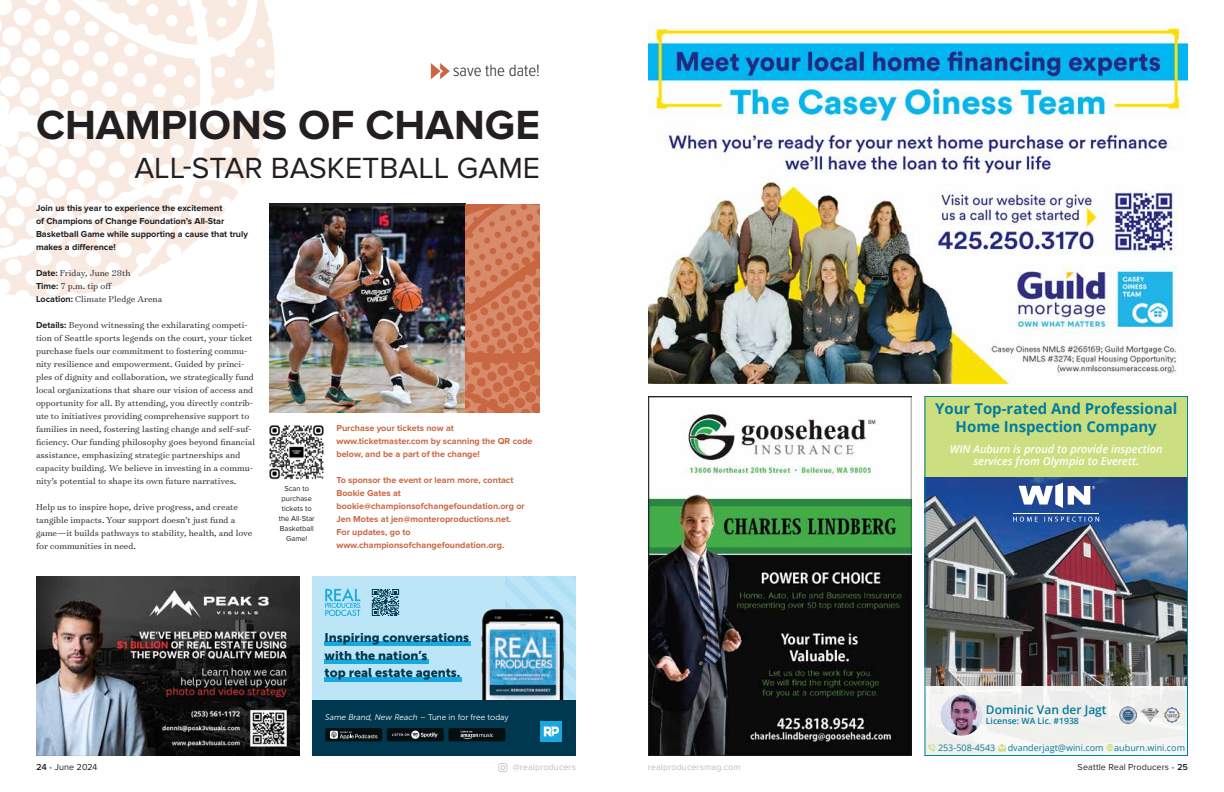
<style>
.page{position:relative;width:1224px;height:792px;background:#fff}
.page>*{position:absolute;margin:0;border:0;box-sizing:border-box;transform-origin:0 0}
.t1{font:700 42.2px "Proxima Nova";color:#231f20}
.t2{font:30.2px "Proxima Nova";color:#231f20}
.t3{font:300 17px "Proxima Nova Cond";color:#231f20}
.t4{font:700 15px/18px "Open Sans";color:#047b9a;text-align:center}
.t5{font:12.6px/17.5px "Museo Sans 900";color:#00394f}
.t6{font:600 12px "Open Sans";color:#047b9a}
.t7{font:italic 600 11px/12px "Open Sans";color:#fff;text-align:center}
.t8{font:300 9.8px/13px "Surveyor Text";color:#231f20}
.t9{font:700 9px/13px "Proxima Nova";color:#c96742}
.t10{font:700 9px/13px "Proxima Nova";color:#231f20}
.t11{font:9px "Open Sans";color:#047b9a}
.t12{font:9px "Proxima Nova";letter-spacing:.01em;color:#231f20}
.t13{font:9px "Proxima Nova";letter-spacing:.01em;color:#bcbec0}
.t14{font:600 8.6px "Open Sans";color:#047b9a}
.t15{font:8.2px "Museo Sans 300";color:#fff}
.t16{font:7.5px/10px "Proxima Nova";color:#231f20;text-align:center}
.s1{font-family:"Proxima Nova";font-weight:700;font-size:9px}
.s2{font-style:italic}
.s3{font-weight:600}
.s4{color:#19a8e0}
</style>
<div class="page">
<svg style="left:498px;top:763px;width:9px;height:9px"></svg>
<svg style="left:0;top:0;width:275px;height:297px"></svg>
<svg style="left:431px;top:63px;width:19px;height:16px"></svg>
<img style="left:269px;top:204px;width:197px;height:208px">
<img style="left:648px;top:396px;width:264px;height:360px">
<img style="left:924px;top:396px;width:264px;height:360px">
<img style="left:648px;top:24px;width:540px;height:360px">
<img style="left:36px;top:576px;width:263px;height:180px">
<div style="left:312px;top:576px;width:264px;height:180px;background:#bce6f8"></div>
<div style="left:505px;top:576px;width:71px;height:180px;background:linear-gradient(to right,#b7e3f7,#b7e3f7)"></div>
<img style="left:481px;top:605px;width:89px;height:95px">
<div style="left:312px;top:700px;width:264px;height:56px;background:#00394f"></div>
<div style="left:324px;top:641px;width:147px;height:5px;background:#19a8e0"></div>
<div style="left:324px;top:659px;width:105px;height:5px;background:#19a8e0"></div>
<hr style="left:324px;top:677px;width:138px;height:4px;background:#19a8e0">
<svg style="left:325px;top:728px;width:180px;height:13px;background:#222b2d"></svg>
<div style="left:540px;top:721px;width:22px;height:20px;background:#19a8e0"></div>
<svg style="left:544px;top:727px;width:16px;height:9px"></svg>
<svg style="left:372px;top:589px;width:27px;height:27px"></svg>
<svg style="left:325px;top:588px;width:36px;height:28px"></svg>
<svg style="left:466px;top:204px;width:74px;height:208px;background:#d07a57"></svg>
<img style="left:269px;top:425px;width:55px;height:54px">
<h3 class="t3" style="left:453px;top:63px;width:88px">save the date!</h3>
<h1 class="t1" style="left:36px;top:105px;width:506px">CHAMPIONS OF CHANGE</h1>
<h2 class="t2" style="left:134px;top:151px;width:407px">ALL-STAR BASKETBALL GAME</h2>
<p class="t10" style="left:36px;top:202px;width:214px">Join us this year to experience the excitement<br>of Champions of Change Foundation’s All-Star Basketball Game while supporting a cause that truly makes a difference!</p>
<p class="t8" style="left:36px;top:266px;width:128px"><span class="s1">Date:</span> Friday, June 28th<br><span class="s1">Time:</span> 7 p.m. tip off<br><span class="s1">Location:</span> Climate Pledge Arena</p>
<p class="t8" style="left:36px;top:318px;width:221px"><span class="s1">Details:</span> Beyond witnessing the exhilarating competi&shy;tion of Seattle sports legends on the court, your ticket purchase fuels our commitment to fostering commu&shy;nity resilience and empowerment. Guided by princi&shy;ples of dignity and collaboration, we strategically fund local organizations that share our vision of access and opportunity for all. By attending, you directly contrib&shy;ute to initiatives providing comprehensive support to families in need, fostering lasting change and self-suf&shy;ficiency. Our funding philosophy goes beyond financial assistance, emphasizing strategic partnerships and capacity building. We believe in investing in a commu&shy;nity’s potential to shape its own future narratives.</p>
<p class="t8" style="left:36px;top:500px;width:218px">Help us to inspire hope, drive progress, and create tangible impacts. Your support doesn’t just fund a game—it builds pathways to stability, health, and love for communities in need.</p>
<p class="t16" style="left:279px;top:484px;width:37px">Scan to purchase tickets to the All-Star<br>Basketball<br>Game!</p>
<p class="t9" style="left:336px;top:422px;width:198px">Purchase your tickets now at www.ticketmaster.com by scanning the QR code below, and be a part of the change!</p>
<p class="t9" style="left:336px;top:474px;width:190px">To sponsor the event or learn more, contact Bookie Gates at bookie@championsofchangefoundation.org or Jen Motes at jen@monteroproductions.net.<br>For updates, go to www.championsofchangefoundation.org.</p>
<p class="t5" style="left:325px;top:629px;width:146px">Inspiring conversations with the nation’s<br>top real estate agents.</p>
<p class="t15" style="left:325px;top:712px;width:185px"><span class="s2">Same Brand, New Reach</span> – Tune in for free today</p>
<h3 class="t4" style="left:935px;top:399px;width:244px">Your Top-rated And Professional<br>Home Inspection Company</h3>
<p class="t7" style="left:950px;top:443px;width:214px">WIN Auburn is proud to provide inspection services from Olympia to Everett.</p>
<p class="t6" style="left:986px;top:701px;width:122px">Dominic Van der Jagt</p>
<p class="t14" style="left:986px;top:715px;width:94px">License: WA Lic. #1938</p>
<p class="t11" style="left:938px;top:742px;width:59px">253-508-4543</p>
<p class="t11" style="left:1008px;top:741px;width:179px">dvanderjagt@wini.com auburn.wini.com</p>
<p class="t12" style="left:36px;top:762px;width:63px"><span class="s3">24</span> <span class="s4">•</span> June 2024</p>
<p class="t13" style="left:513px;top:762px;width:65px">@realproducers</p>
<p class="t13" style="left:648px;top:762px;width:94px">realproducersmag.com</p>
<p class="t12" style="left:1078px;top:762px;width:112px">Seattle Real Producers <span class="s4">•</span> <span class="s3">25</span></p>
</div>
